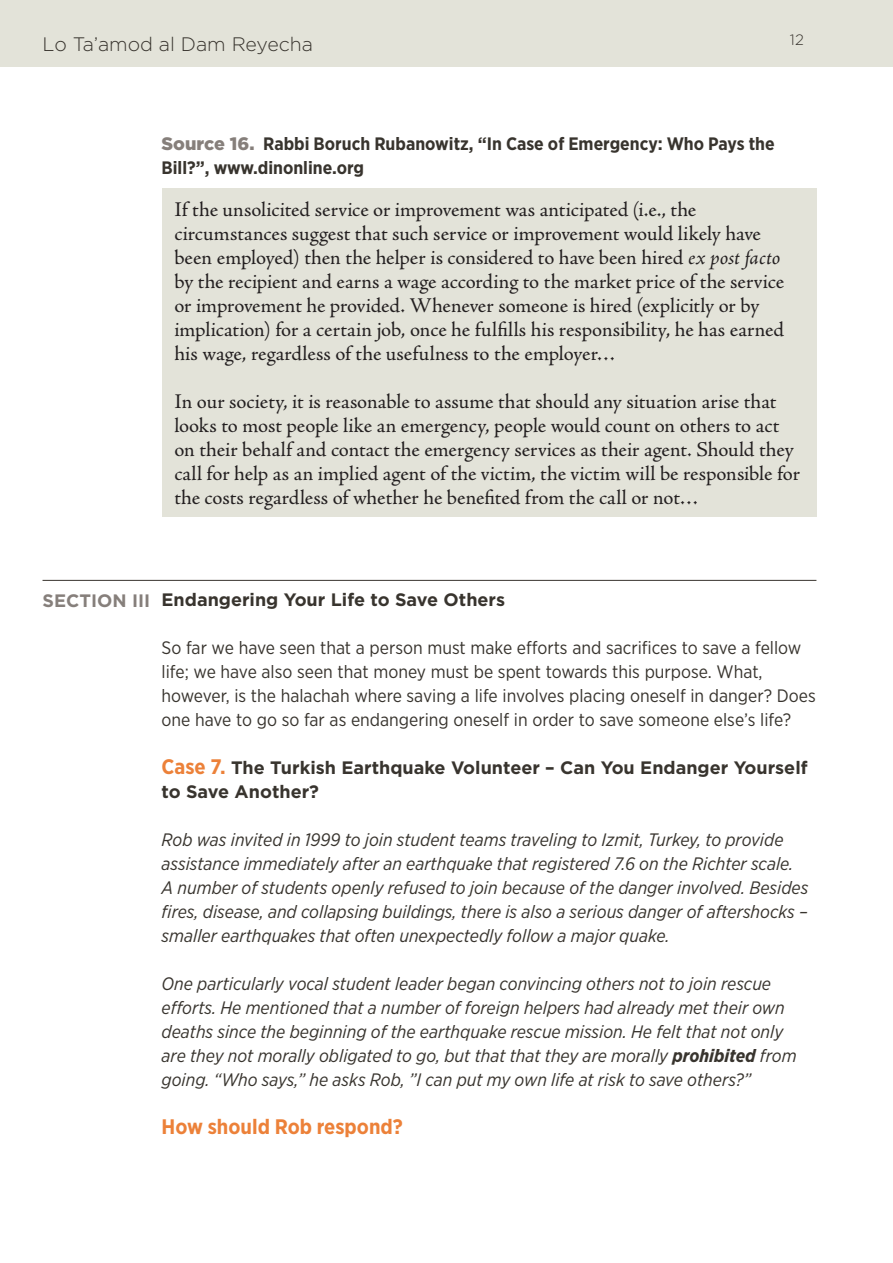
<style>
.page{position:relative;width:893px;height:1263px;background:#fff}
.page>*{position:absolute;margin:0;border:0;box-sizing:border-box;transform-origin:0 0}
.quote_translation{font:21px/24px "Adobe Jenson Pro";color:#231f20}
.t1{font:700 21px "Gotham Narrow";color:#ec8139}
.t2{font:300 19.5px "Gotham";color:#38342e}
.t3{font:italic 18px/24px "Gotham Narrow";color:#38342e}
.t4{font:18px/24px "Gotham Narrow";color:#38342e}
.first_subtitle_line{font:700 18px/24px "Gotham";color:#38342e}
.t5{font:700 18px/24px "Gotham Narrow";color:#38342e}
.Section_title{font:700 18px "Gotham";color:#867f7b}
.t6{font:300 15px "Gotham Rounded";color:#38342e}
.s1{font-family:"Gotham";font-weight:900;color:#867f7b}
.s2{font-style:italic}
.s3{font-family:"Gotham Narrow";font-size:21px;color:#ec8139}
.s4{font-weight:700}
</style>
<div class="page">
<div style="left:0;top:0;width:893px;height:67px;background:#e3e3d9"></div>
<hr style="left:43px;top:580px;width:773px;height:1px;background:#38342e">
<div style="left:162px;top:189px;width:654px;height:328px;background:#e3e3d9"></div>
<p class="t2" style="left:43px;top:32px;width:272px">Lo Ta’amod al Dam Reyecha</p>
<p class="t6" style="left:790px;top:30px;width:15px">12</p>
<p class="t5" style="left:162px;top:132px;width:615px"><span class="s1">Source 16.</span> Rabbi Boruch Rubanowitz, “In Case of Emergency: Who Pays the<br>Bill?”, www.dinonline.org</p>
<p class="quote_translation" style="left:174px;top:198px;width:611px">If the unsolicited service or improvement was anticipated (i.e., the circumstances suggest that such service or improvement would likely have been employed) then the helper is considered to have been hired <span class="s2">ex post facto </span>by the recipient and earns a wage according to the market price of the service or improvement he provided. Whenever someone is hired (explicitly or by implication) for a certain job, once he fulfills his responsibility, he has earned his wage, regardless of the usefulness to the employer…</p>
<p class="quote_translation" style="left:174px;top:390px;width:627px">In our society, it is reasonable to assume that should any situation arise that looks to most people like an emergency, people would count on others to act on their behalf and contact the emergency services as their agent. Should they call for help as an implied agent of the victim, the victim will be responsible for the costs regardless of whether he benefited from the call or not…</p>
<p class="Section_title" style="left:43px;top:588px;width:109px">SECTION III</p>
<p class="first_subtitle_line" style="left:162px;top:588px;width:345px">Endangering Your Life to Save Others</p>
<p class="t4" style="left:162px;top:635px;width:656px">So far we have seen that a person must make efforts and sacrifices to save a fellow life; we have also seen that money must be spent towards this purpose. What, however, is the halachah where saving a life involves placing oneself in danger? Does one have to go so far as endangering oneself in order to save someone else’s life?</p>
<p class="first_subtitle_line" style="left:162px;top:756px;width:648px"><span class="s3">Case 7.</span> The Turkish Earthquake Volunteer – Can You Endanger Yourself to Save Another?</p>
<p class="t3" style="left:162px;top:827px;width:648px">Rob was invited in 1999 to join student teams traveling to Izmit, Turkey, to provide assistance immediately after an earthquake that registered 7.6 on the Richter scale.<br>A number of students openly refused to join because of the danger involved. Besides fires, disease, and collapsing buildings, there is also a serious danger of aftershocks – smaller earthquakes that often unexpectedly follow a major quake.</p>
<p class="t3" style="left:162px;top:971px;width:636px">One particularly vocal student leader began convincing others not to join rescue efforts. He mentioned that a number of foreign helpers had already met their own deaths since the beginning of the earthquake rescue mission. He felt that not only are they not morally obligated to go, but that that they are morally <span class="s4">prohibited</span> from going. “Who says,” he asks Rob, ”I can put my own life at risk to save others?”</p>
<p class="t1" style="left:162px;top:1113px;width:243px">How should Rob respond?</p>
</div>
